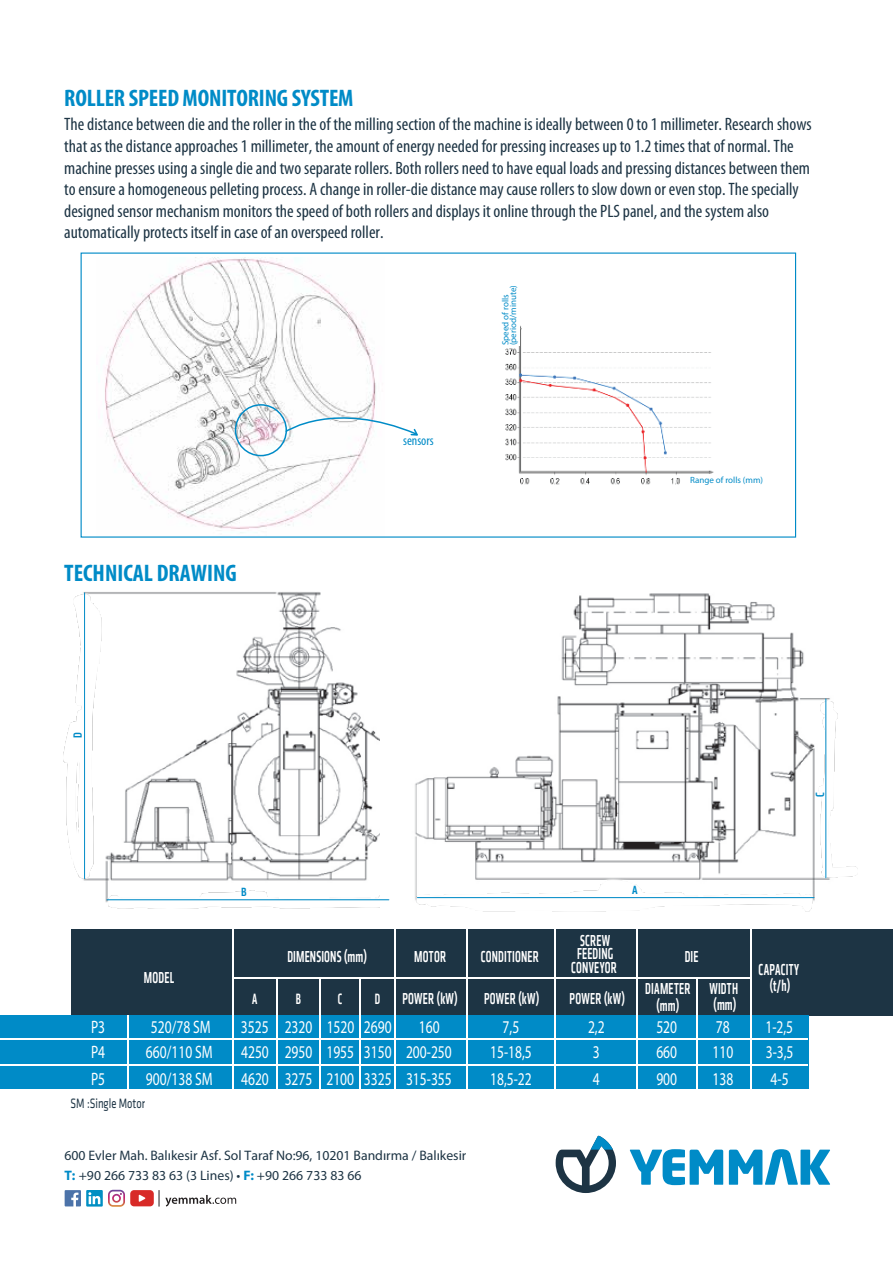
<style>
.page{position:relative;width:893px;height:1263px;background:#fff}
.page>*{position:absolute;margin:0;border:0;box-sizing:border-box;transform-origin:0 0}
.t1{font:700 condensed 24px "Myriad Pro";letter-spacing:-.005em;color:#008bc7}
.t2{font:18.15px "Myriad Pro";color:#fff;scale:.75 1}
.t3{font:condensed 18px/21.6px "Myriad Pro";color:#1d3444}
.t4{font:18px "Myriad Pro";color:#fff;scale:.75 1}
.t5{font:500 condensed 16.5px/13.8px "Klavika CH";letter-spacing:.015em;color:#fff;text-align:center;scale:.75 1}
.t6{font:500 condensed 15.6px "Klavika CH";color:#fff;scale:.75 1}
.t7{font:14.1px "Klavika";color:#1d3444;scale:.75 1}
.t8{font:13.8px/20px "Myriad Pro";color:#1d3444}
.t9{font:condensed 13.5px "Myriad Pro";color:#008bc7}
.t10{font:500 condensed 12.3px "Klavika CH";color:#008bc7}
.t11{font:9px/7.8px "Myriad Pro";color:#008bc7}
.s1{font-weight:700;color:#008bc7}
</style>
<div class="page">
<img style="left:63px;top:592px;width:318px;height:317px">
<img style="left:381px;top:593px;width:477px;height:319px">
<hr style="left:417px;top:897px;width:397px;height:1px;background:#008bc7">
<hr style="left:107px;top:899px;width:282px;height:1px;background:#008bc7">
<hr style="left:826px;top:699px;width:1px;height:179px;background:#008bc7">
<hr style="left:84px;top:593px;width:1px;height:285px;background:#008bc7">
<svg style="left:556px;top:1136px;width:60px;height:57px"></svg>
<svg style="left:630px;top:1149px;width:93px;height:36px"></svg>
<svg style="left:729px;top:1149px;width:101px;height:36px"></svg>
<svg style="left:159px;top:1190px;width:77px;height:16px"></svg>
<div style="left:130px;top:1190px;width:24px;height:16px;background:#d82a27;border-radius:4px"></div>
<svg style="left:139px;top:1194px;width:6px;height:8px"></svg>
<svg style="left:65px;top:1190px;width:60px;height:17px"></svg>
<div style="left:71px;top:929px;width:822px;height:86px;background:#1d3444"></div>
<div style="left:0;top:1015px;width:809px;height:50px;background:#008bc7"></div>
<div style="left:0;top:1064px;width:809px;height:25px;background:#008bc7"></div>
<hr style="left:233px;top:929px;width:1px;height:160px;background:#fff">
<hr style="left:394px;top:929px;width:1px;height:160px;background:#fff">
<hr style="left:467px;top:929px;width:1px;height:160px;background:#fff">
<hr style="left:554px;top:929px;width:1px;height:160px;background:#fff">
<hr style="left:636px;top:929px;width:2px;height:160px;background:#fff">
<hr style="left:276px;top:978px;width:1px;height:111px;background:#fff">
<hr style="left:319px;top:978px;width:1px;height:111px;background:#fff">
<hr style="left:360px;top:979px;width:1px;height:110px;background:#fff">
<hr style="left:127px;top:1015px;width:2px;height:74px;background:#fff">
<hr style="left:233px;top:977px;width:519px;height:2px;background:#fff">
<hr style="left:0;top:1038px;width:808px;height:2px;background:#fff">
<hr style="left:0;top:1064px;width:808px;height:2px;background:#fff">
<hr style="left:751px;top:929px;width:1px;height:160px;background:#fff">
<hr style="left:696px;top:979px;width:1px;height:110px;background:#fff">
<img style="left:105px;top:258px;width:271px;height:275px">
<img style="left:505px;top:325px;width:209px;height:160px">
<svg style="left:285px;top:400px;width:133px;height:37px"></svg>
<div style="left:235px;top:404px;width:52px;height:52px;border:2px solid #008bc7;border-radius:50%"></div>
<div style="left:500px;top:297px;width:19px;height:49px;background:#fff"></div>
<div style="left:686px;top:474px;width:58px;height:13px;background:#fff"></div>
<h1 class="t1" style="left:64px;top:83px;width:291px">ROLLER SPEED MONITORING SYSTEM</h1>
<p class="t3" style="left:64px;top:113px;width:749px">The distance between die and the roller in the of the milling section of the machine is ideally between 0 to 1 millimeter. Research shows that as the distance approaches 1 millimeter, the amount of energy needed for pressing increases up to 1.2 times that of normal. The machine presses using a single die and two separate rollers. Both rollers need to have equal loads and pressing distances between them to ensure a homogeneous pelleting process. A change in roller-die distance may cause rollers to slow down or even stop. The specially designed sensor mechanism monitors the speed of both rollers and displays it online through the PLS panel, and the system also automatically protects itself in case of an overspeed roller.</p>
<h1 class="t1" style="left:64px;top:558px;width:174px">TECHNICAL DRAWING</h1>
<p class="t9" style="left:403px;top:433px;width:32px">sensors</p>
<p class="t11" style="left:501px;top:345px;width:61px;rotate:-90deg">Speed of rolls (period/minute)</p>
<p class="t11" style="left:690px;top:476px;width:74px">Range of rolls (mm)</p>
<p class="t10" style="left:71px;top:738px;width:7px;rotate:-90deg">D</p>
<p class="t10" style="left:813px;top:797px;width:6px;rotate:-90deg">C</p>
<p class="t10" style="left:241px;top:885px;width:7px">B</p>
<p class="t10" style="left:632px;top:883px;width:7px">A</p>
<p class="t5" style="left:144px;top:971px;width:42px">MODEL</p>
<p class="t5" style="left:287px;top:949px;width:108px">DIMENSIONS (mm)</p>
<p class="t5" style="left:414px;top:949px;width:44px">MOTOR</p>
<p class="t5" style="left:481px;top:949px;width:78px">CONDITIONER</p>
<p class="t5" style="left:571px;top:933px;width:62px">SCREW<br>FEEDING<br>CONVEYOR</p>
<p class="t6" style="left:252px;top:990px;width:8px">A</p>
<p class="t6" style="left:296px;top:990px;width:8px">B</p>
<p class="t6" style="left:338px;top:990px;width:8px">C</p>
<p class="t6" style="left:375px;top:990px;width:9px">D</p>
<p class="t5" style="left:402px;top:992px;width:76px">POWER (kW)</p>
<p class="t5" style="left:484px;top:992px;width:76px">POWER (kW)</p>
<p class="t5" style="left:570px;top:992px;width:76px">POWER (kW)</p>
<p class="t4" style="left:91px;top:1016px;width:20px">P3</p>
<p class="t4" style="left:151px;top:1016px;width:81px">520/78 SM</p>
<p class="t4" style="left:241px;top:1016px;width:202px">3525 2320 1520 2690</p>
<p class="t4" style="left:419px;top:1016px;width:29px">160</p>
<p class="t4" style="left:503px;top:1016px;width:24px">7,5</p>
<p class="t4" style="left:588px;top:1016px;width:24px">2,2</p>
<p class="t4" style="left:91px;top:1067px;width:20px">P5</p>
<p class="t4" style="left:146px;top:1041px;width:90px">660/110 SM</p>
<p class="t4" style="left:91px;top:1041px;width:20px">P4</p>
<p class="t4" style="left:241px;top:1041px;width:39px">4250</p>
<p class="t4" style="left:285px;top:1041px;width:39px">2950</p>
<p class="t4" style="left:326px;top:1041px;width:39px">1955</p>
<p class="t4" style="left:364px;top:1041px;width:39px">3150</p>
<p class="t4" style="left:406px;top:1041px;width:63px">200-250</p>
<p class="t4" style="left:490px;top:1041px;width:57px">15-18,5</p>
<p class="t4" style="left:593px;top:1041px;width:11px">3</p>
<p class="t4" style="left:146px;top:1067px;width:90px">900/138 SM</p>
<p class="t4" style="left:241px;top:1067px;width:39px">4620</p>
<p class="t4" style="left:285px;top:1067px;width:39px">3275</p>
<p class="t4" style="left:326px;top:1067px;width:39px">2100</p>
<p class="t4" style="left:364px;top:1067px;width:39px">3325</p>
<p class="t4" style="left:406px;top:1067px;width:63px">315-355</p>
<p class="t4" style="left:490px;top:1067px;width:57px">18,5-22</p>
<p class="t4" style="left:593px;top:1067px;width:11px">4</p>
<p class="t5" style="left:685px;top:949px;width:20px">DIE</p>
<p class="t5" style="left:758px;top:962px;width:56px;line-height:15.8px">CAPACITY (t/h)</p>
<p class="t5" style="left:645px;top:980px;width:62px;line-height:16.8px">DIAMETER (mm)</p>
<p class="t5" style="left:709px;top:981px;width:40px;line-height:15.8px;text-align:left">WIDTH (mm)</p>
<p class="t4" style="left:656px;top:1016px;width:29px">520</p>
<p class="t2" style="left:716px;top:1016px;width:20px">78</p>
<p class="t4" style="left:765px;top:1016px;width:39px">1-2,5</p>
<p class="t4" style="left:656px;top:1067px;width:29px">900</p>
<p class="t4" style="left:656px;top:1041px;width:29px">660</p>
<p class="t4" style="left:712px;top:1041px;width:29px">110</p>
<p class="t4" style="left:766px;top:1041px;width:39px">3-3,5</p>
<p class="t4" style="left:712px;top:1067px;width:29px">138</p>
<p class="t4" style="left:771px;top:1067px;width:26px">4-5</p>
<p class="t7" style="left:71px;top:1096px;width:101px">SM :Single Motor</p>
<p class="t8" style="left:64px;top:1145px;width:403px">600 Evler Mah. Balıkesir Asf. Sol Taraf No:96, 10201 Bandırma / Balıkesir<br><span class="s1">T:</span> +90 266 733 83 63 (3 Lines) • <span class="s1">F:</span> +90 266 733 83 66</p>
</div>
